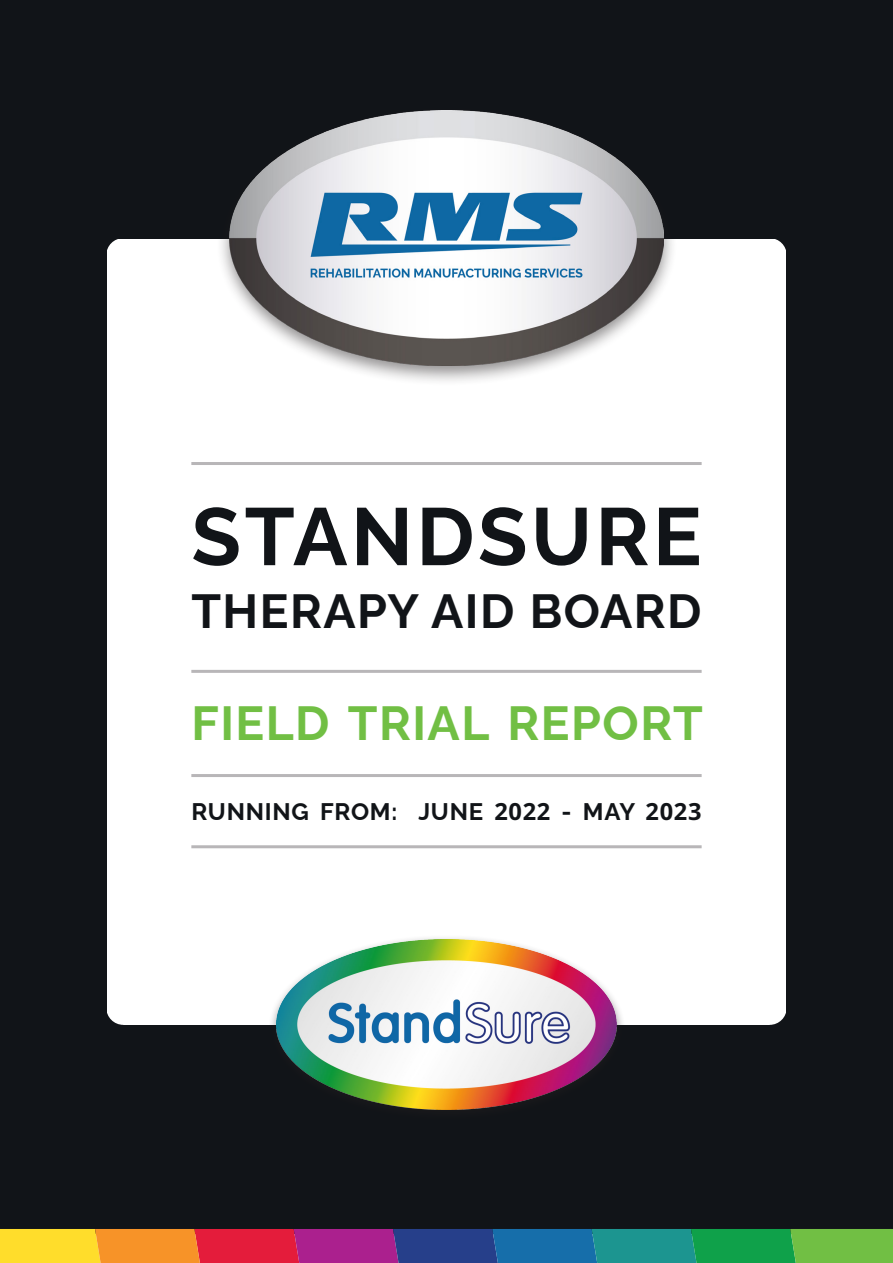
<style>
.page{position:relative;width:893px;height:1263px;background:#fff}
.page>*{position:absolute;margin:0;border:0;box-sizing:border-box;transform-origin:0 0}
.t1{font:81px "Raleway Bold RMS";letter-spacing:.045em;color:#111418}
.t2{font:48px "Raleway Bold RMS";letter-spacing:.03em;color:#71bf44}
.t3{font:48px "Raleway Bold RMS";letter-spacing:.03em;color:#111418}
.t4{font:24px "Raleway Bold RMS";letter-spacing:.03em;color:#111418}
</style>
<div class="page">
<div style="left:0;top:1025px;width:893px;height:208px;background:#111418"></div>
<svg style="left:0;top:1229px;width:893px;height:34px;background:#7c7a61"></svg>
<div style="left:267px;top:935px;width:358px;height:188px;background:#231f20;opacity:.5"></div>
<img style="left:276px;top:940px;width:341px;height:170px">
<div style="left:0;top:0;width:893px;height:238px;background:#111418"></div>
<div style="left:216px;top:103px;width:462px;height:283px;background:#231f20;opacity:.5"></div>
<img style="left:230px;top:111px;width:433px;height:255px">
<hr style="left:191px;top:462px;width:511px;height:3px;background:#b8b6b8">
<hr style="left:191px;top:670px;width:511px;height:3px;background:#b8b6b8">
<hr style="left:191px;top:774px;width:511px;height:3px;background:#b8b6b8">
<hr style="left:191px;top:845px;width:511px;height:3px;background:#b8b6b8">
<div style="left:0;top:227px;width:106px;height:851px;background:#111418"></div>
<div style="left:787px;top:227px;width:106px;height:851px;background:#111418"></div>
<svg style="left:106px;top:238px;width:17px;height:17px"></svg>
<svg style="left:106px;top:1008px;width:17px;height:17px"></svg>
<svg style="left:770px;top:1008px;width:17px;height:17px"></svg>
<svg style="left:770px;top:238px;width:17px;height:17px"></svg>
<p class="t1" style="left:191px;top:474px;width:512px">STANDSURE</p>
<p class="t3" style="left:191px;top:574px;width:512px">THERAPY AID BOARD</p>
<p class="t2" style="left:191px;top:686px;width:513px">FIELD TRIAL REPORT</p>
<p class="t4" style="left:191px;top:793px;width:512px">RUNNING FROM: JUNE 2022 - MAY 2023</p>
</div>
